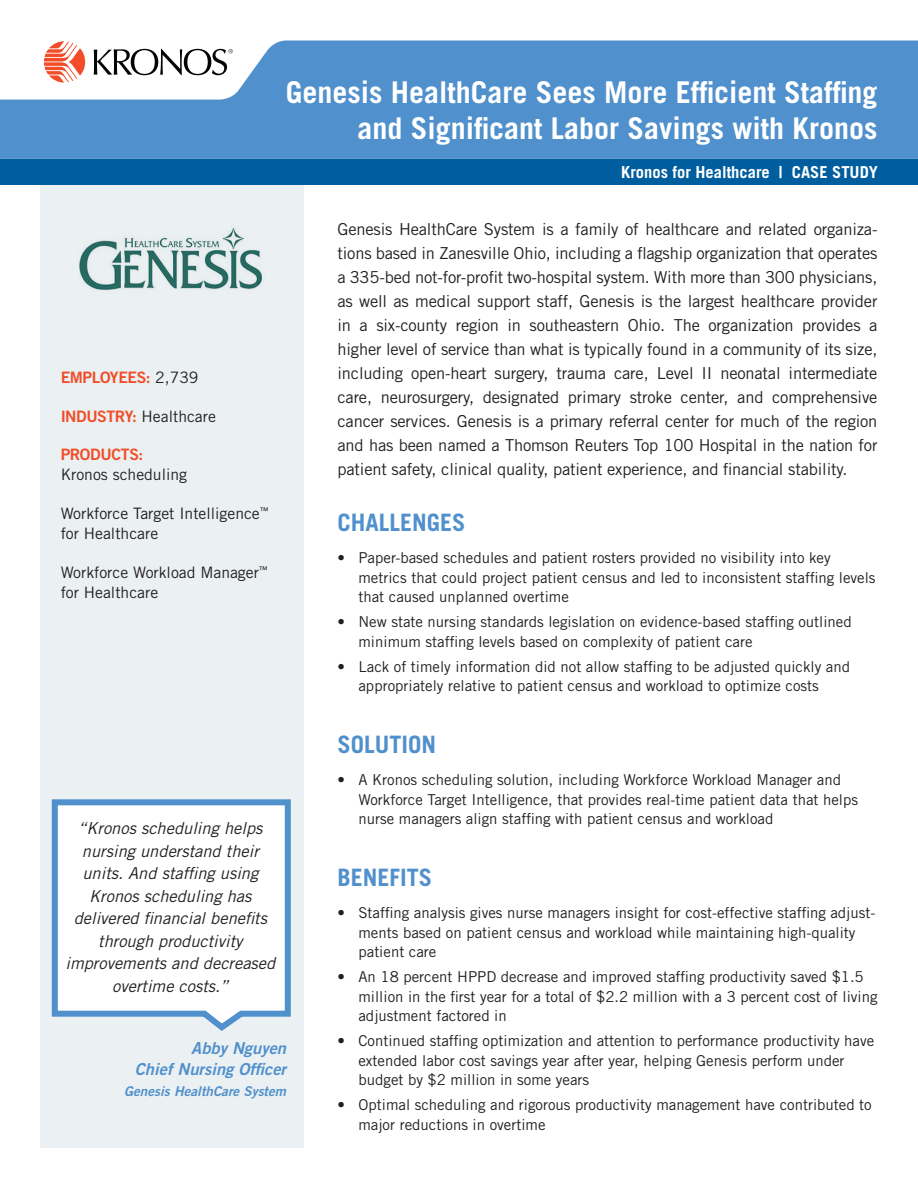
<style>
.page{position:relative;width:918px;height:1188px;background:#fff}
.page>*{position:absolute;margin:0;border:0;box-sizing:border-box;transform-origin:0 0}
.Headline{font:700 30px/36px "Trade Gothic LT Std";color:#fff;text-align:right}
.Blue_head{font:700 24px "Trade Gothic LT Std";color:#5090cc}
.Overview{font:16.5px/24px "Trade Gothic LT Std";letter-spacing:-.01em;color:#231f20;text-align:justify}
.t1{font:italic 16.5px/22.5px "Trade Gothic LT Std";color:#231f20;text-align:center}
.Quote_name_title{font:16.5px "Trade Gothic LT Std Bd 2 Obl";color:#5090cc}
.K4-_bar{font:700 16.5px "Trade Gothic LT Std";color:#fff}
.Sidebar_copy{font:15.75px/20.2px "Trade Gothic LT Std";color:#231f20}
.Sidebar_copy-2{font:15.75px "Trade Gothic LT Std Bd 2";letter-spacing:-.025em;color:#f04d28}
.t2{font:15px/19.5px "Trade Gothic LT Std";color:#231f20}
.Quote_company{font:13.5px "Trade Gothic LT Std Bd 2 Obl";color:#5090cc}
.s1{font-family:"Trade Gothic LT Std";color:#231f20}
.s2{font-family:"Trade Gothic LT Std Bd 2";color:#f04d28}
</style>
<div class="page">
<svg style="left:0;top:41px;width:918px;height:118px;background:#609ad0"></svg>
<svg style="left:44px;top:41px;width:41px;height:42px"></svg>
<svg style="left:94px;top:49px;width:139px;height:26px"></svg>
<div style="left:40px;top:179px;width:264px;height:969px;background:#ebf0f2"></div>
<svg style="left:51px;top:799px;width:240px;height:232px;background:#ecf3f9"></svg>
<div style="left:0;top:159px;width:918px;height:26px;background:#005e9e"></div>
<img style="left:79px;top:228px;width:183px;height:63px">
<p class="Headline" style="left:286px;top:74px;width:593px">Genesis HealthCare Sees More Efficient Staffing and Significant Labor Savings with Kronos</p>
<p class="Sidebar_copy-2" style="left:61px;top:368px;width:139px">EMPLOYEES: <span class="s1">2,739</span></p>
<p class="Sidebar_copy" style="left:61px;top:406px;width:157px"><span class="s2">INDUSTRY:</span> Healthcare</p>
<p class="Sidebar_copy" style="left:61px;top:444px;width:128px"><span class="s2">PRODUCTS:<br></span>Kronos scheduling</p>
<p class="Sidebar_copy" style="left:61px;top:503px;width:210px">Workforce Target Intelligence<sup>™ </sup>for Healthcare</p>
<p class="Sidebar_copy" style="left:61px;top:562px;width:209px">Workforce Workload Manager<sup>™ </sup>for Healthcare</p>
<p class="t1" style="left:65px;top:817px;width:211px">“Kronos scheduling helps nursing understand their units. And staffing using<br>Kronos scheduling has delivered financial benefits through productivity improvements and decreased overtime costs.”</p>
<p class="Quote_name_title" style="left:191px;top:1037px;width:96px">Abby Nguyen</p>
<p class="Quote_name_title" style="left:135px;top:1058px;width:153px">Chief Nursing Officer</p>
<p class="Quote_company" style="left:124px;top:1082px;width:163px">Genesis HealthCare System</p>
<p class="K4-_bar" style="left:621px;top:162px;width:258px">Kronos for Healthcare | CASE STUDY</p>
<p class="Overview" style="left:338px;top:217px;width:542px">Genesis HealthCare System is a family of healthcare and related organiza&shy;tions based in Zanesville Ohio, including a flagship organization that operates a 335-bed not-for-profit two-hospital system. With more than 300 physicians, as well as medical support staff, Genesis is the largest healthcare provider in a six-county region in southeastern Ohio. The organization provides a higher level of service than what is typically found in a community of its size, including open-heart surgery, trauma care, Level II neonatal intermediate care, neurosurgery, designated primary stroke center, and comprehensive cancer services. Genesis is a primary referral center for much of the region and has been named a Thomson Reuters Top 100 Hospital in the nation for patient safety, clinical quality, patient experience, and financial stability.</p>
<p class="Blue_head" style="left:338px;top:508px;width:130px">CHALLENGES</p>
<p class="t2" style="left:358px;top:548px;width:519px;text-indent:-21px">• Paper-based schedules and patient rosters provided no visibility into key metrics that could project patient census and led to inconsistent staffing levels that caused unplanned overtime</p>
<p class="t2" style="left:358px;top:612px;width:495px;text-indent:-21px">• New state nursing standards legislation on evidence-based staffing outlined minimum staffing levels based on complexity of patient care</p>
<p class="t2" style="left:358px;top:656px;width:493px;text-indent:-21px">• Lack of timely information did not allow staffing to be adjusted quickly and appropriately relative to patient census and workload to optimize costs</p>
<p class="Blue_head" style="left:338px;top:730px;width:100px">SOLUTION</p>
<p class="t2" style="left:358px;top:770px;width:501px;text-indent:-21px">• A Kronos scheduling solution, including Workforce Workload Manager and<br>Workforce Target Intelligence, that provides real-time patient data that helps nurse managers align staffing with patient census and workload</p>
<p class="Blue_head" style="left:338px;top:863px;width:96px">BENEFITS</p>
<p class="t2" style="left:358px;top:903px;width:518px;text-indent:-21px">• Staffing analysis gives nurse managers insight for cost-effective staffing adjust&shy;ments based on patient census and workload while maintaining high-quality patient care</p>
<p class="t2" style="left:358px;top:967px;width:521px;text-indent:-21px">• An 18 percent HPPD decrease and improved staffing productivity saved $1.5 million in the first year for a total of $2.2 million with a 3 percent cost of living adjustment factored in</p>
<p class="t2" style="left:358px;top:1031px;width:517px;text-indent:-21px">• Continued staffing optimization and attention to performance productivity have extended labor cost savings year after year, helping Genesis perform under budget by $2 million in some years</p>
<p class="t2" style="left:358px;top:1095px;width:515px;text-indent:-21px">• Optimal scheduling and rigorous productivity management have contributed to major reductions in overtime</p>
</div>
